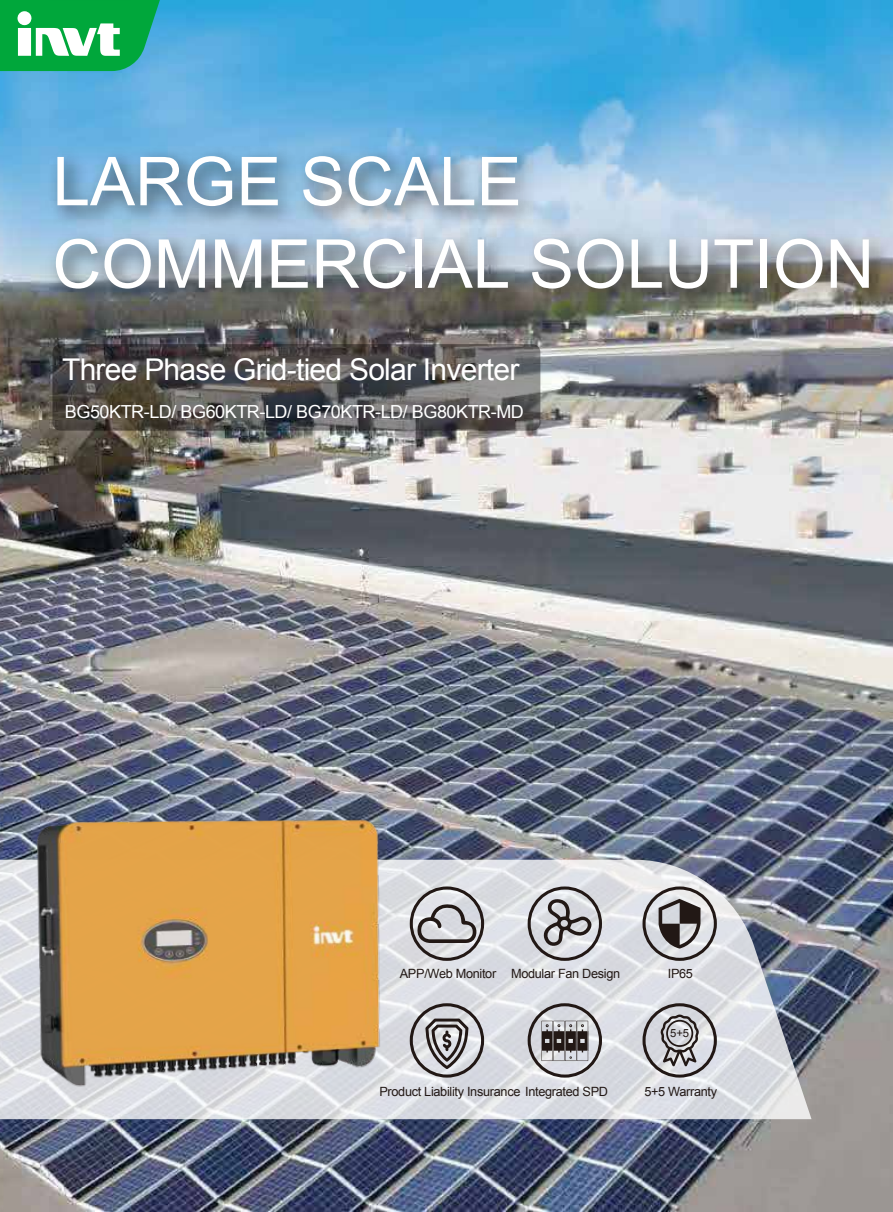
<style>
.page{position:relative;width:893px;height:1212px;background:#fff}
.page>*{position:absolute;margin:0;border:0;box-sizing:border-box;transform-origin:0 0}
.t1{font:67.5px/82.5px "Arial";color:#fff}
.t2{font:30px "Arial";letter-spacing:-.025em;color:#fff}
.t3{font:18px "Arial";letter-spacing:-.025em;color:#fff}
.t4{font:12.75px "Arial";letter-spacing:-.025em;color:#221815}
.t5{font:11.25px "Arial";color:#221815}
</style>
<div class="page">
<img style="left:0;top:0;width:893px;height:1212px">
<svg style="left:694px;top:860px;width:117px;height:259px"></svg>
<img style="left:36px;top:131px;width:857px;height:208px">
<svg style="left:52px;top:344px;width:488px;height:87px"></svg>
<svg style="left:694px;top:899px;width:6px;height:49px"></svg>
<svg style="left:694px;top:1014px;width:5px;height:52px"></svg>
<svg style="left:0;top:0;width:160px;height:71px"></svg>
<img style="left:0;top:551px;width:694px;height:661px">
<h1 class="t1" style="left:52px;top:141px;width:823px">LARGE SCALE<br>COMMERCIAL SOLUTION</h1>
<h2 class="t2" style="left:62px;top:350px;width:459px">Three Phase Grid-tied Solar Inverter</h2>
<h3 class="t3" style="left:65px;top:399px;width:460px">BG50KTR-LD/ BG60KTR-LD/ BG70KTR-LD/ BG80KTR-MD</h3>
<p class="t4" style="left:400px;top:966px;width:98px">APP/Web Monitor</p>
<p class="t4" style="left:668px;top:965px;width:27px">IP65</p>
<p class="t4" style="left:511px;top:966px;width:111px">Modular Fan Design</p>
<p class="t4" style="left:379px;top:1083px;width:230px">Product Liability Insurance Integrated SPD</p>
<p class="t5" style="left:670px;top:1026px;width:21px">5+5</p>
<p class="t4" style="left:644px;top:1083px;width:74px">5+5 Warranty</p>
</div>
